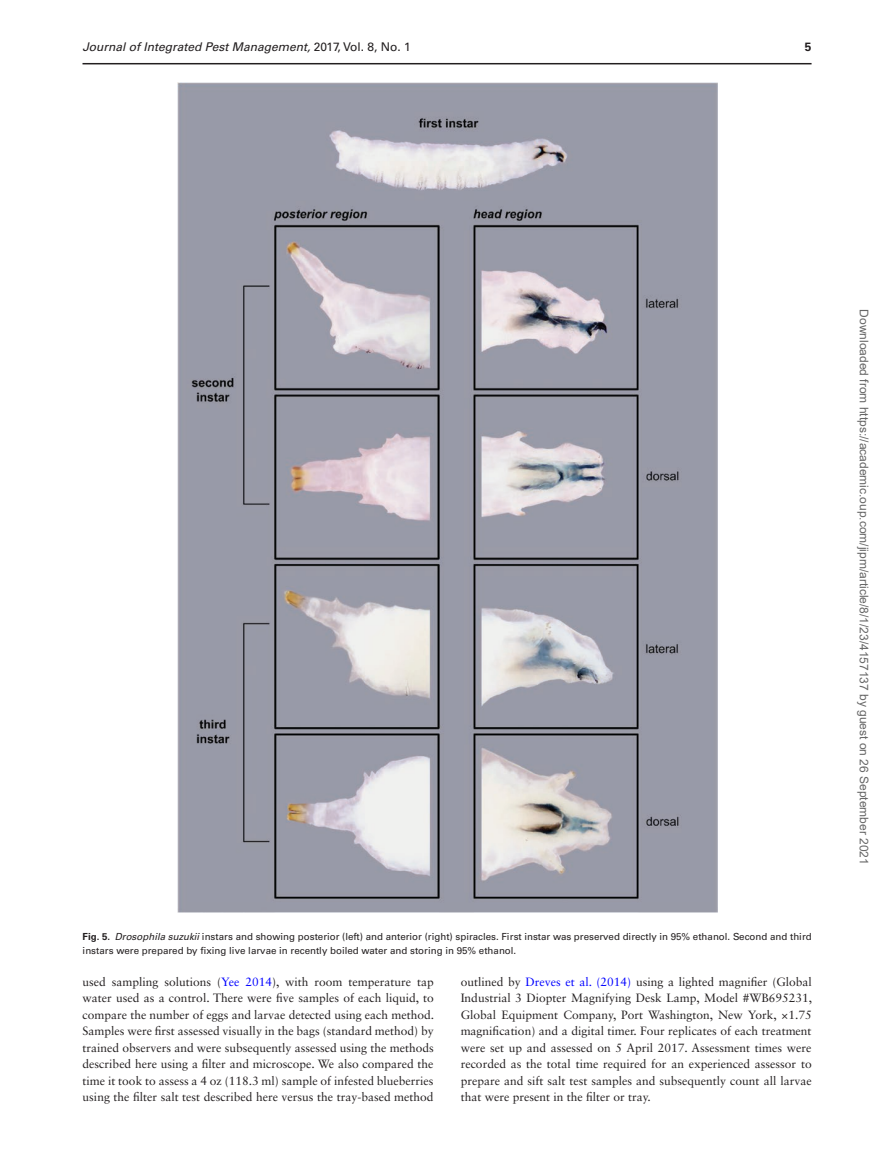
<style>
.page{position:relative;width:893px;height:1174px;background:#fff}
.page>*{position:absolute;margin:0;border:0;box-sizing:border-box;transform-origin:0 0}
.t1{font:12px/16.5px "Sabon LT Std";color:#231f20;text-align:justify}
.t2{font:12px "Arial";color:#666}
.t3{font:italic 12px "Univers LT Std";color:#231f20}
.t4{font:700 12px "Univers LT Std";color:#231f20}
.t5{font:9.75px/14.2px "Univers LT Std";color:#231f20}
.s1{font-style:normal}
.s2{font-weight:700}
.s3{font-style:italic}
.s4{color:#00f}
</style>
<div class="page">
<img style="left:177px;top:82px;width:540px;height:830px">
<hr style="left:82px;top:63px;width:729px;height:1px;background:#231f20">
<p class="t3" style="left:82px;top:40px;width:330px">Journal of Integrated Pest Management, <span class="s1">2017, Vol. 8, No. 1</span></p>
<p class="t4" style="left:805px;top:40px;width:8px">5</p>
<p class="t5" style="left:83px;top:929px;width:731px"><span class="s2">Fig. 5.</span> <span class="s3">Drosophila suzukii</span> instars and showing posterior (left) and anterior (right) spiracles. First instar was preserved directly in 95% ethanol. Second and third instars were prepared by fixing live larvae in recently boiled water and storing in 95% ethanol.</p>
<p class="t1" style="left:83px;top:973px;width:353px">used sampling solutions (<span class="s4">Yee 2014</span>), with room temperature tap water used as a control. There were five samples of each liquid, to compare the number of eggs and larvae detected using each method.<br>Samples were first assessed visually in the bags (standard method) by trained observers and were subsequently assessed using the methods described here using a filter and microscope. We also compared the time it took to assess a 4 oz (118.3 ml) sample of infested blueberries using the filter salt test described here versus the tray-based method</p>
<p class="t1" style="left:461px;top:973px;width:353px">outlined by <span class="s4">Dreves et al. (2014)</span> using a lighted magnifier (Global Industrial 3 Diopter Magnifying Desk Lamp, Model #WB695231, Global Equipment Company, Port Washington, New York, ×1.75 magnification) and a digital timer. Four replicates of each treatment were set up and assessed on 5 April 2017. Assessment times were recorded as the total time required for an experienced assessor to prepare and sift salt test samples and subsequently count all larvae that were present in the filter or tray.</p>
<p class="t2" style="left:868px;top:309px;width:557px;rotate:90deg">Downloaded from https://academic.oup.com/jipm/article/8/1/23/4157137 by guest on 26 September 2021</p>
</div>
